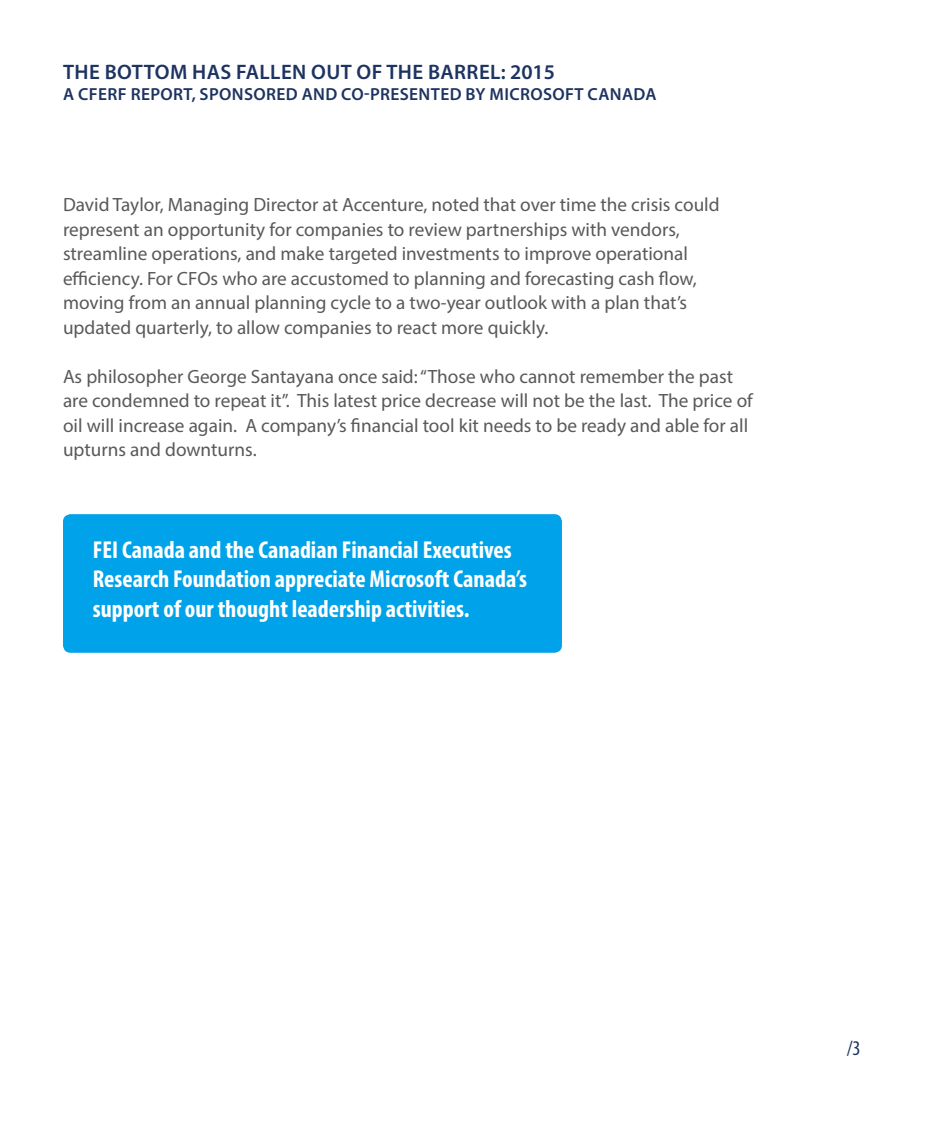
<style>
.page{position:relative;width:945px;height:1134px;background:#fff}
.page>*{position:absolute;margin:0;border:0;box-sizing:border-box;transform-origin:0 0}
.t1{font:700 condensed 24.5px/29.4px "Myriad Pro";color:#fff}
.t2{font:600 21px "Myriad Pro";letter-spacing:.02em;color:#1d3361}
.t3{font:condensed 21px "Myriad Pro";color:#1d3361}
.t4{font:19.25px/24.5px "Myriad Pro";color:#59595c}
.t5{font:600 17.5px "Myriad Pro";letter-spacing:.02em;color:#1d3361}
</style>
<div class="page">
<div style="left:63px;top:514px;width:499px;height:139px;background:#00a3e9;border-radius:8px"></div>
<p class="t2" style="left:63px;top:58px;width:493px">THE BOTTOM HAS FALLEN OUT OF THE BARREL: 2015</p>
<p class="t5" style="left:63px;top:83px;width:36px">A CFERF</p>
<p class="t5" style="left:131px;top:83px;width:527px">REPORT, SPONSORED AND CO-PRESENTED BY MICROSOFT CANADA</p>
<p class="t4" style="left:63px;top:192px;width:658px">David Taylor, Managing Director at Accenture, noted that over time the crisis could represent an opportunity for companies to review partnerships with vendors, streamline operations, and make targeted investments to improve operational efficiency. For CFOs who are accustomed to planning and forecasting cash flow, moving from an annual planning cycle to a two-year outlook with a plan that’s updated quarterly, to allow companies to react more quickly.</p>
<p class="t4" style="left:63px;top:364px;width:691px">As philosopher George Santayana once said: “Those who cannot remember the past are condemned to repeat it”. This latest price decrease will not be the last. The price of oil will increase again. A company’s financial tool kit needs to be ready and able for all upturns and downturns.</p>
<p class="t1" style="left:93px;top:535px;width:436px">FEI Canada and the Canadian Financial Executives<br>Research Foundation appreciate Microsoft Canada’s support of our thought leadership activities.</p>
<p class="t3" style="left:847px;top:1036px;width:15px">/3</p>
</div>
